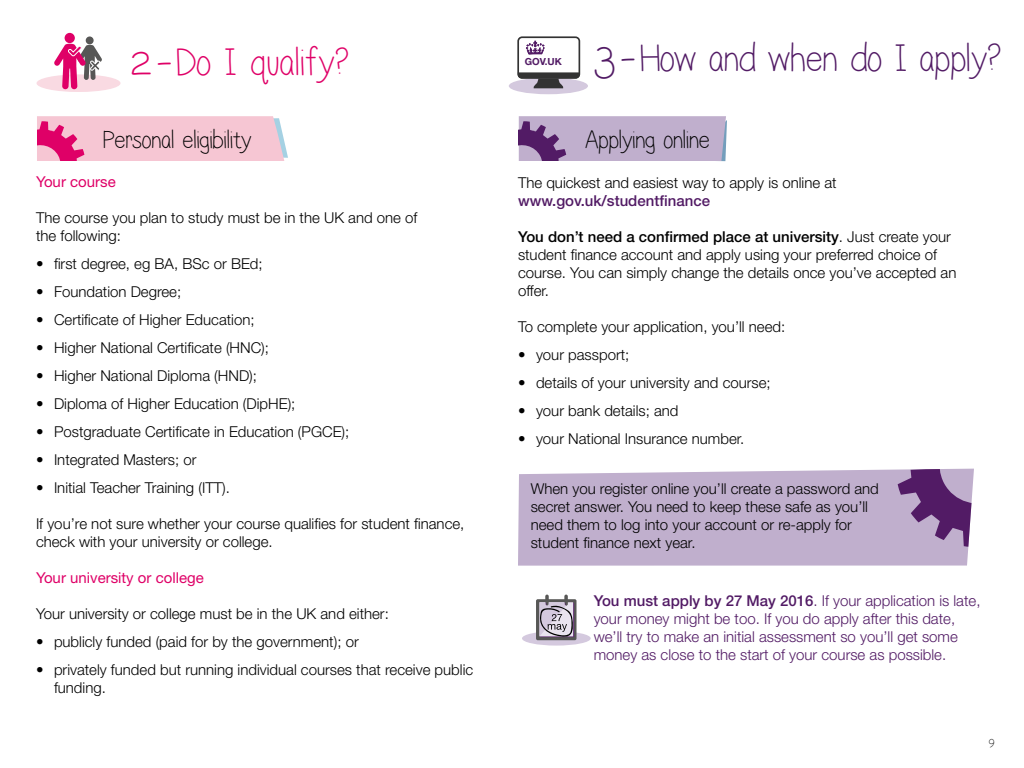
<style>
.page{position:relative;width:1024px;height:768px;background:#fff}
.page>*{position:absolute;margin:0;border:0;box-sizing:border-box;transform-origin:0 0}
.t1{font:48px "Lilian";color:#df0067}
.t2{font:40px "Lilian";letter-spacing:.02em;color:#521b65}
.t3{font:40px "Lilian";letter-spacing:.03em;color:#df0067}
.t4{font:26px "Lilian";letter-spacing:.02em;color:#000}
.t5{font:300 15px/18px "Helvetica Neue LT Std";color:#000}
.t6{font:300 15px/18px "Helvetica Neue LT Std";color:#521b65}
.t7{font:15px "Helvetica Neue LT Std";color:#df0067}
.t8{font:12px "Lilian";color:#000}
.t9{font:700 9.8px "Helvetica Neue LT Std";color:#521b65}
.s1{font-size:48px}
.s2{font-weight:500;color:#521b65}
.s3{font-weight:500}
</style>
<div class="page">
<div style="left:37px;top:74px;width:84px;height:18px;background:#f9dae2;border-radius:50%"></div>
<div style="left:86px;top:36px;width:8px;height:8px;background:#575756;border-radius:50%"></div>
<div style="left:65px;top:33px;width:10px;height:10px;background:#df0067;border-radius:50%"></div>
<svg style="left:54px;top:44px;width:48px;height:45px"></svg>
<svg style="left:37px;top:116px;width:251px;height:45px;background:#f2b6cb"></svg>
<svg style="left:519px;top:116px;width:208px;height:45px;background:#b49fc2"></svg>
<div style="left:509px;top:78px;width:79px;height:16px;background:#d4c9de;border-radius:50%"></div>
<div style="left:517px;top:36px;width:63px;height:43px;background:#fff;border:2px solid #333;border-radius:4px"></div>
<svg style="left:526px;top:41px;width:19px;height:13px"></svg>
<svg style="left:518px;top:72px;width:62px;height:16px"></svg>
<div style="left:518px;top:469px;width:456px;height:97px;background:#c0afcd"></div>
<svg style="left:896px;top:469px;width:77px;height:78px;background:#8e6c9e"></svg>
<svg style="left:522px;top:631px;width:69px;height:15px"></svg>
<svg style="left:536px;top:595px;width:41px;height:45px;background:#a29ca6"></svg>
<p class="t3" style="left:157px;top:45px;width:193px"><span class="s1">-</span> Do I qualify?</p>
<p class="t1" style="left:130px;top:39px;width:22px">2</p>
<p class="t9" style="left:525px;top:56px;width:38px">GOV.UK</p>
<p class="t2" style="left:594px;top:41px;width:408px"><span class="s1">3 -</span> How and when do I apply?</p>
<p class="t4" style="left:103px;top:128px;width:149px">Personal eligibility</p>
<p class="t7" style="left:36px;top:172px;width:81px">Your course</p>
<p class="t5" style="left:36px;top:208px;width:383px">The course you plan to study must be in the UK and one of the following:</p>
<p class="t5" style="left:36px;top:254px;width:228px">• first degree, eg BA, BSc or BEd;</p>
<p class="t5" style="left:36px;top:282px;width:147px">• Foundation Degree;</p>
<p class="t5" style="left:36px;top:310px;width:220px">• Certificate of Higher Education;</p>
<p class="t5" style="left:36px;top:338px;width:235px">• Higher National Certificate (HNC);</p>
<p class="t5" style="left:36px;top:366px;width:223px">• Higher National Diploma (HND);</p>
<p class="t5" style="left:36px;top:394px;width:261px">• Diploma of Higher Education (DipHE);</p>
<p class="t5" style="left:36px;top:422px;width:315px">• Postgraduate Certificate in Education (PGCE);</p>
<p class="t5" style="left:36px;top:450px;width:162px">• Integrated Masters; or</p>
<p class="t5" style="left:36px;top:478px;width:195px">• Initial Teacher Training (ITT).</p>
<p class="t5" style="left:36px;top:514px;width:430px">If you’re not sure whether your course qualifies for student finance, check with your university or college.</p>
<p class="t7" style="left:36px;top:568px;width:169px">Your university or college</p>
<p class="t5" style="left:36px;top:604px;width:354px">Your university or college must be in the UK and either:</p>
<p class="t5" style="left:36px;top:632px;width:324px">• publicly funded (paid for by the government); or</p>
<p class="t5" style="left:54px;top:660px;width:421px;text-indent:-18px">• privately funded but running individual courses that receive public funding.</p>
<p class="t4" style="left:585px;top:128px;width:126px">Applying online</p>
<p class="t5" style="left:518px;top:173px;width:320px">The quickest and easiest way to apply is online at <span class="s2">www.gov.uk/studentfinance</span></p>
<p class="t5" style="left:518px;top:227px;width:440px"><span class="s3">You don’t need a confirmed place at university</span>. Just create your student finance account and apply using your preferred choice of course. You can simply change the details once you’ve accepted an offer.</p>
<p class="t5" style="left:518px;top:317px;width:269px">To complete your application, you’ll need:</p>
<p class="t5" style="left:518px;top:345px;width:113px">• your passport;</p>
<p class="t5" style="left:518px;top:373px;width:254px">• details of your university and course;</p>
<p class="t5" style="left:518px;top:401px;width:162px">• your bank details; and</p>
<p class="t5" style="left:518px;top:429px;width:228px">• your National Insurance number.</p>
<p class="t5" style="left:531px;top:480px;width:350px">When you register online you’ll create a password and secret answer. You need to keep these safe as you’ll need them to log into your account or re-apply for student finance next year.</p>
<p class="t6" style="left:594px;top:591px;width:388px"><span class="s3">You must apply by 27 May 2016</span>. If your application is late, your money might be too. If you do apply after this date, we’ll try to make an initial assessment so you’ll get some money as close to the start of your course as possible.</p>
<p class="t8" style="left:989px;top:736px;width:7px">9</p>
</div>
